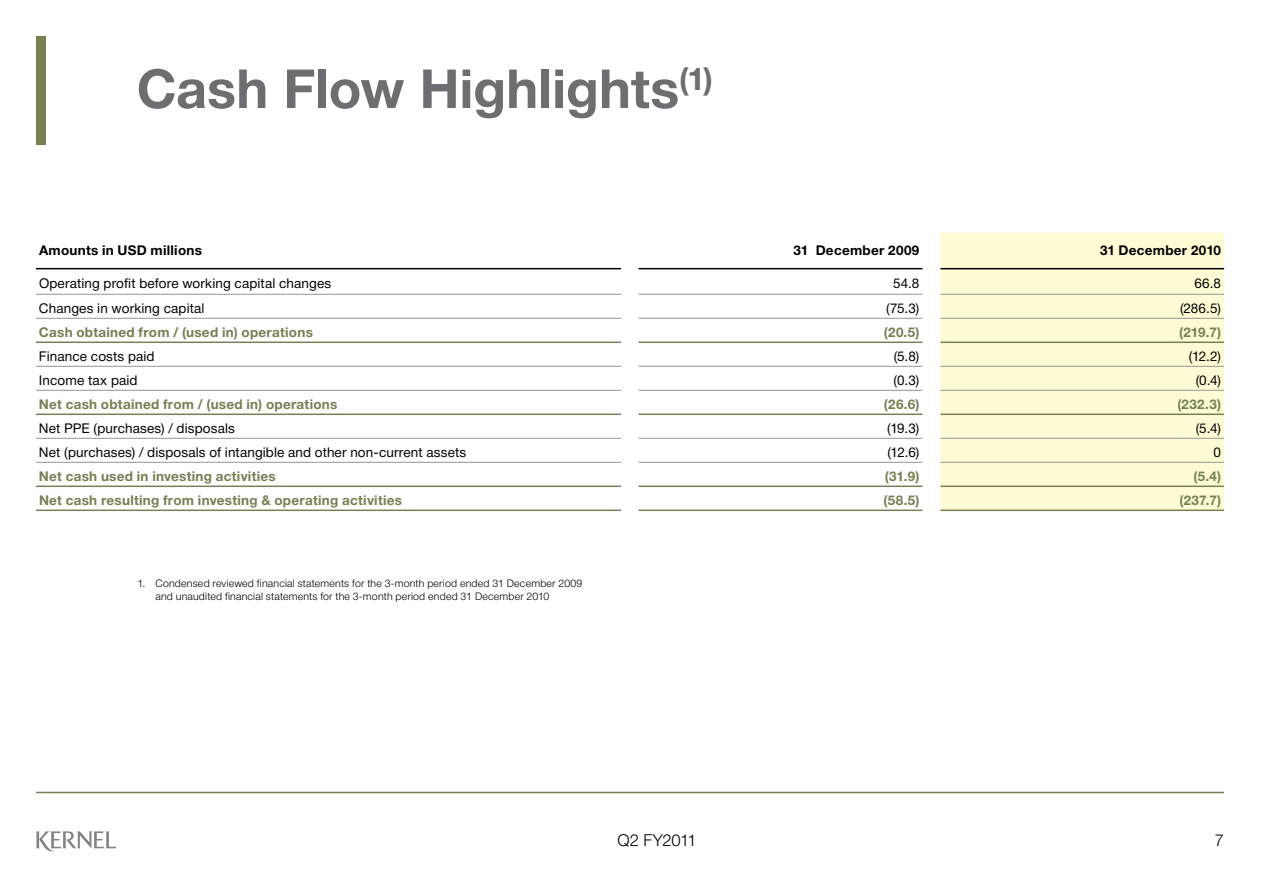
<style>
.page{position:relative;width:1263px;height:893px;background:#fff}
.page>*{position:absolute;margin:0;border:0;box-sizing:border-box;transform-origin:0 0}
.t1{font:700 54px "Helvetica Neue Cyr";color:#6d6e71}
.t2{font:300 16.5px "Helvetica Neue Cyr";letter-spacing:-.02em;color:#000}
.t3{font:13.5px "Helvetica Neue Cyr";letter-spacing:.01em;color:#000}
.t4{font:700 13.5px "Helvetica Neue Cyr";letter-spacing:.02em;color:#758053}
.t5{font:700 13.5px "Helvetica Neue Cyr";letter-spacing:.02em;color:#000}
.t6{font:300 10.5px/13.5px "Helvetica Neue Cyr";letter-spacing:.02em;color:#000}
</style>
<div class="page">
<hr style="left:36px;top:792px;width:1188px;height:1px;background:#758053">
<svg style="left:36px;top:831px;width:80px;height:21px"></svg>
<div style="left:36px;top:36px;width:9px;height:108px;background:#758053"></div>
<div style="left:940px;top:233px;width:284px;height:277px;background:#fffcd5"></div>
<hr style="left:36px;top:294px;width:585px;height:1px;background:#939598">
<hr style="left:638px;top:294px;width:284px;height:1px;background:#939598">
<hr style="left:940px;top:294px;width:284px;height:1px;background:#939598">
<hr style="left:36px;top:318px;width:585px;height:1px;background:#939598">
<hr style="left:638px;top:318px;width:284px;height:1px;background:#939598">
<hr style="left:940px;top:318px;width:284px;height:1px;background:#939598">
<hr style="left:36px;top:486px;width:585px;height:1px;background:#758053">
<hr style="left:638px;top:486px;width:284px;height:1px;background:#758053">
<hr style="left:940px;top:486px;width:284px;height:1px;background:#758053">
<hr style="left:36px;top:268px;width:585px;height:1px;background:#000">
<hr style="left:638px;top:268px;width:284px;height:1px;background:#000">
<hr style="left:940px;top:268px;width:284px;height:1px;background:#000">
<hr style="left:36px;top:366px;width:585px;height:1px;background:#939598">
<hr style="left:638px;top:366px;width:284px;height:1px;background:#939598">
<hr style="left:940px;top:366px;width:284px;height:1px;background:#939598">
<hr style="left:36px;top:390px;width:585px;height:1px;background:#939598">
<hr style="left:638px;top:390px;width:284px;height:1px;background:#939598">
<hr style="left:940px;top:390px;width:284px;height:1px;background:#939598">
<hr style="left:36px;top:342px;width:585px;height:1px;background:#758053">
<hr style="left:638px;top:342px;width:284px;height:1px;background:#758053">
<hr style="left:940px;top:342px;width:284px;height:1px;background:#758053">
<hr style="left:36px;top:462px;width:585px;height:1px;background:#939598">
<hr style="left:638px;top:462px;width:284px;height:1px;background:#939598">
<hr style="left:940px;top:462px;width:284px;height:1px;background:#939598">
<hr style="left:36px;top:414px;width:585px;height:1px;background:#758053">
<hr style="left:638px;top:414px;width:284px;height:1px;background:#758053">
<hr style="left:940px;top:414px;width:284px;height:1px;background:#758053">
<hr style="left:36px;top:438px;width:585px;height:1px;background:#939598">
<hr style="left:638px;top:438px;width:284px;height:1px;background:#939598">
<hr style="left:940px;top:438px;width:284px;height:1px;background:#939598">
<hr style="left:36px;top:510px;width:585px;height:1px;background:#758053">
<hr style="left:638px;top:510px;width:284px;height:1px;background:#758053">
<hr style="left:940px;top:510px;width:284px;height:1px;background:#758053">
<h1 class="t1" style="left:136px;top:59px;width:578px">Cash Flow Highlights<sup>(1)</sup></h1>
<p class="t5" style="left:39px;top:243px;width:165px">Amounts in USD millions</p>
<p class="t5" style="left:793px;top:243px;width:128px">31 December 2009</p>
<p class="t5" style="left:1100px;top:243px;width:123px">31 December 2010</p>
<p class="t3" style="left:39px;top:276px;width:294px">Operating profit before working capital changes</p>
<p class="t3" style="left:893px;top:276px;width:28px">54.8</p>
<p class="t3" style="left:1194px;top:276px;width:28px">66.8</p>
<p class="t3" style="left:39px;top:301px;width:167px">Changes in working capital</p>
<p class="t3" style="left:886px;top:301px;width:35px">(75.3)</p>
<p class="t3" style="left:1180px;top:301px;width:43px">(286.5)</p>
<p class="t4" style="left:39px;top:325px;width:275px">Cash obtained from / (used in) operations</p>
<p class="t4" style="left:884px;top:325px;width:37px">(20.5)</p>
<p class="t4" style="left:1179px;top:325px;width:43px">(219.7)</p>
<p class="t3" style="left:39px;top:349px;width:117px">Finance costs paid</p>
<p class="t3" style="left:894px;top:349px;width:27px">(5.8)</p>
<p class="t3" style="left:1189px;top:349px;width:34px">(12.2)</p>
<p class="t3" style="left:39px;top:373px;width:100px">Income tax paid</p>
<p class="t3" style="left:894px;top:373px;width:27px">(0.3)</p>
<p class="t3" style="left:1196px;top:373px;width:27px">(0.4)</p>
<p class="t4" style="left:39px;top:397px;width:300px">Net cash obtained from / (used in) operations</p>
<p class="t4" style="left:884px;top:397px;width:37px">(26.6)</p>
<p class="t4" style="left:1177px;top:397px;width:45px">(232.3)</p>
<p class="t3" style="left:39px;top:421px;width:197px">Net PPE (purchases) / disposals</p>
<p class="t3" style="left:887px;top:421px;width:34px">(19.3)</p>
<p class="t3" style="left:1196px;top:421px;width:27px">(5.4)</p>
<p class="t3" style="left:39px;top:445px;width:429px">Net (purchases) / disposals of intangible and other non-current assets</p>
<p class="t3" style="left:887px;top:445px;width:34px">(12.6)</p>
<p class="t3" style="left:1213px;top:445px;width:9px">0</p>
<p class="t4" style="left:39px;top:469px;width:238px">Net cash used in investing activities</p>
<p class="t4" style="left:885px;top:469px;width:36px">(31.9)</p>
<p class="t4" style="left:1193px;top:469px;width:29px">(5.4)</p>
<p class="t4" style="left:39px;top:493px;width:365px">Net cash resulting from investing &amp; operating activities</p>
<p class="t4" style="left:884px;top:493px;width:37px">(58.5)</p>
<p class="t4" style="left:1179px;top:493px;width:43px">(237.7)</p>
<p class="t6" style="left:155px;top:576px;width:428px;text-indent:-18px">1. Condensed reviewed financial statements for the 3-month period ended 31 December 2009 and unaudited financial statements for the 3-month period ended 31 December 2010</p>
<p class="t2" style="left:617px;top:831px;width:81px">Q2 FY2011</p>
<p class="t2" style="left:1215px;top:831px;width:11px">7</p>
</div>
